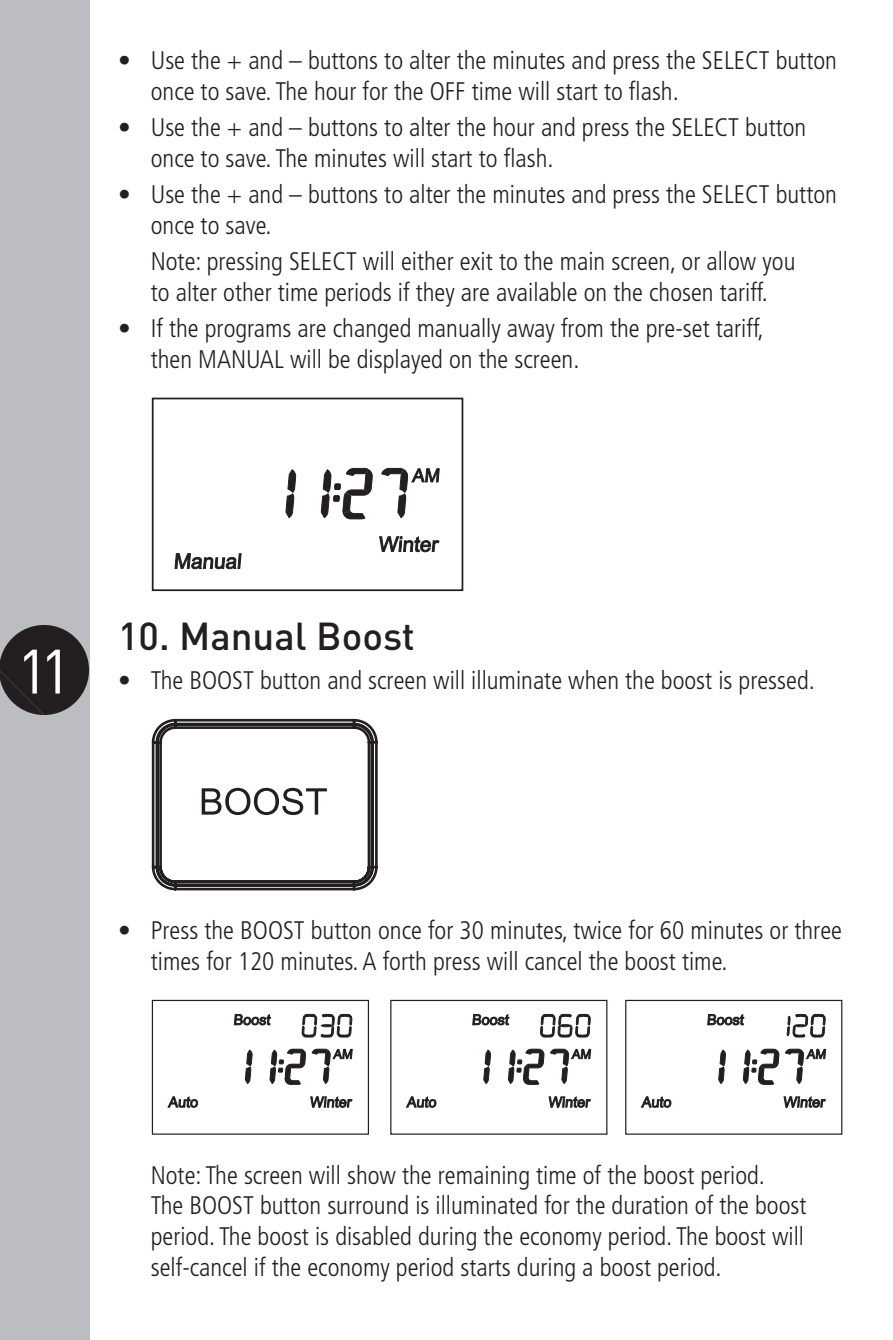
<style>
.page{position:relative;width:893px;height:1340px;background:#fff}
.page>*{position:absolute;margin:0;border:0;box-sizing:border-box;transform-origin:0 0}
.t1{font:61.6px "DINOT";color:#fff}
.t2{font:500 38.5px "DINOT";color:#231f20}
.t3{font:300 condensed 25.55px/30.8px "Frutiger LT";color:#231f20}
</style>
<div class="page">
<div style="left:0;top:0;width:89px;height:1339px;background:#bcbdc0"></div>
<svg style="left:380px;top:536px;width:59px;height:16px"></svg>
<svg style="left:175px;top:553px;width:66px;height:16px"></svg>
<svg style="left:286px;top:469px;width:10px;height:48px"></svg>
<svg style="left:382px;top:468px;width:57px;height:49px"></svg>
<svg style="left:321px;top:468px;width:51px;height:51px"></svg>
<div style="left:152px;top:397px;width:311px;height:194px;border:2px solid #231f20"></div>
<svg style="left:152px;top:719px;width:226px;height:171px"></svg>
<svg style="left:311px;top:1096px;width:41px;height:11px"></svg>
<svg style="left:168px;top:1096px;width:30px;height:11px"></svg>
<svg style="left:234px;top:1014px;width:36px;height:11px"></svg>
<svg style="left:301px;top:1013px;width:52px;height:25px"></svg>
<svg style="left:245px;top:1050px;width:7px;height:33px"></svg>
<svg style="left:312px;top:1049px;width:40px;height:34px"></svg>
<svg style="left:270px;top:1049px;width:36px;height:35px"></svg>
<div style="left:152px;top:999px;width:217px;height:135px;border:1px solid #231f20"></div>
<svg style="left:549px;top:1096px;width:41px;height:11px"></svg>
<svg style="left:406px;top:1096px;width:30px;height:11px"></svg>
<svg style="left:473px;top:1014px;width:36px;height:11px"></svg>
<svg style="left:540px;top:1013px;width:51px;height:25px"></svg>
<svg style="left:484px;top:1050px;width:7px;height:33px"></svg>
<svg style="left:550px;top:1049px;width:41px;height:34px"></svg>
<svg style="left:508px;top:1049px;width:36px;height:35px"></svg>
<div style="left:390px;top:999px;width:217px;height:135px;border:1px solid #231f20"></div>
<svg style="left:784px;top:1096px;width:41px;height:11px"></svg>
<svg style="left:641px;top:1096px;width:30px;height:11px"></svg>
<svg style="left:708px;top:1014px;width:36px;height:11px"></svg>
<svg style="left:786px;top:1013px;width:40px;height:25px"></svg>
<svg style="left:719px;top:1050px;width:7px;height:33px"></svg>
<svg style="left:785px;top:1049px;width:41px;height:34px"></svg>
<svg style="left:743px;top:1049px;width:36px;height:35px"></svg>
<div style="left:625px;top:999px;width:217px;height:135px;border:1px solid #231f20"></div>
<svg style="left:0;top:625px;width:89px;height:90px"></svg>
<p class="t3" style="left:151px;top:45px;width:688px;text-indent:-33px">• Use the + and – buttons to alter the minutes and press the SELECT button once to save. The hour for the OFF time will start to flash.</p>
<p class="t3" style="left:151px;top:112px;width:657px;text-indent:-33px">• Use the + and – buttons to alter the hour and press the SELECT button once to save. The minutes will start to flash.</p>
<p class="t3" style="left:151px;top:179px;width:688px;text-indent:-33px">• Use the + and – buttons to alter the minutes and press the SELECT button once to save.</p>
<p class="t3" style="left:151px;top:246px;width:646px">Note: pressing SELECT will either exit to the main screen, or allow you to alter other time periods if they are available on the chosen tariff.</p>
<p class="t3" style="left:151px;top:313px;width:615px;text-indent:-33px">• If the programs are changed manually away from the pre-set tariff, then MANUAL will be displayed on the screen.</p>
<h1 class="t1" style="left:17px;top:633px;width:57px">11</h1>
<h2 class="t2" style="left:118px;top:612px;width:298px">10. Manual Boost</h2>
<p class="t3" style="left:118px;top:665px;width:698px">• The BOOST button and screen will illuminate when the boost is pressed.</p>
<p class="t3" style="left:151px;top:915px;width:693px;text-indent:-33px">• Press the BOOST button once for 30 minutes, twice for 60 minutes or three times for 120 minutes. A forth press will cancel the boost time.</p>
<p class="t3" style="left:151px;top:1159px;width:657px">Note: The screen will show the remaining time of the boost period.<br>The BOOST button surround is illuminated for the duration of the boost period. The boost is disabled during the economy period. The boost will self-cancel if the economy period starts during a boost period.</p>
</div>
